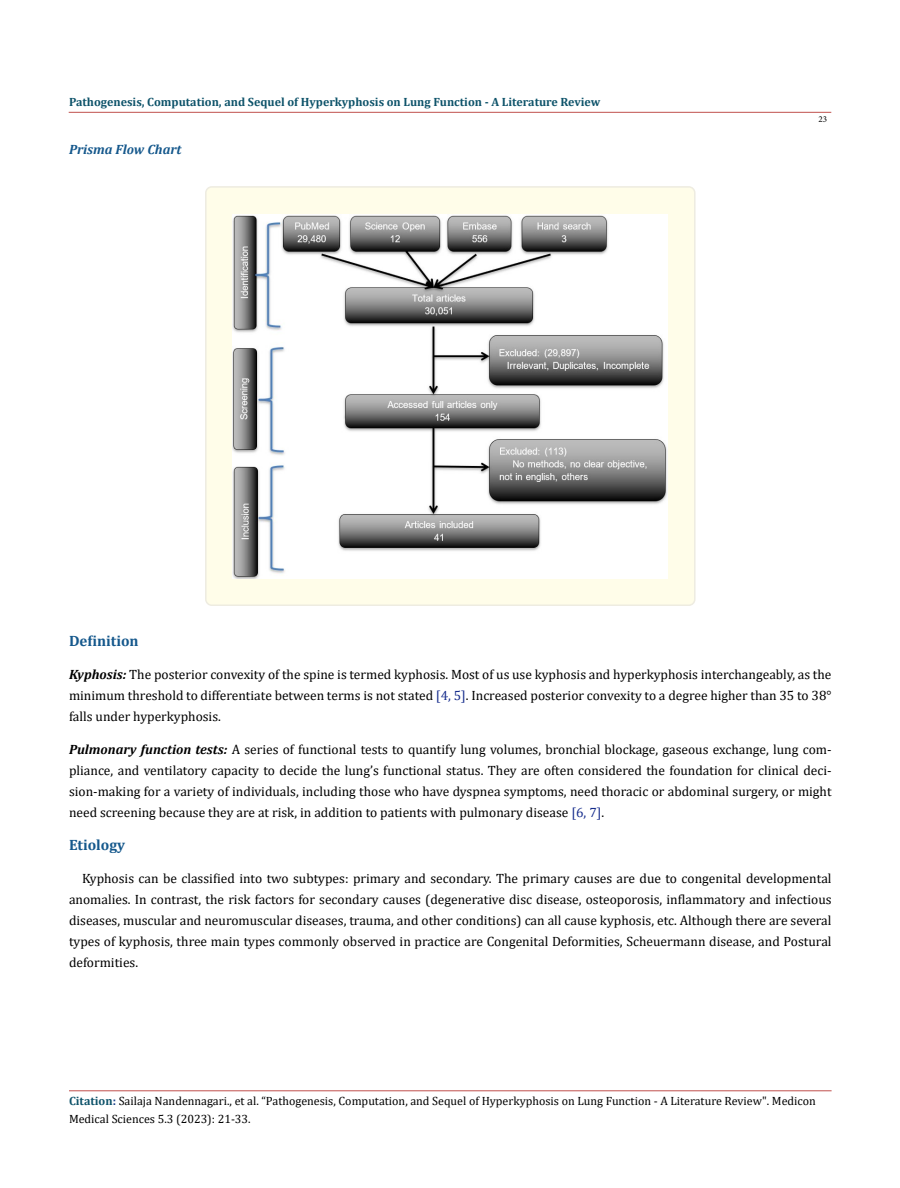
<style>
.page{position:relative;width:900px;height:1188px;background:#fff}
.page>*{position:absolute;margin:0;border:0;box-sizing:border-box;transform-origin:0 0}
.t1{font:700 15px "Cambria";color:#15588c}
.t2{font:13.5px/21px "Cambria";color:#000;text-align:justify}
.t3{font:italic 700 13.5px "Cambria";color:#15588c}
.t4{font:12px/18px "Cambria";color:#000}
.t5{font:700 12px "Cambria";color:#0e536a}
.t6{font:9px "Minion Pro";color:#000}
.s1{font-weight:700;font-style:italic}
.s2{color:#152c8c}
.s3{font-weight:700;color:#0e536a}
.s4{font-weight:700;color:#173e88}
</style>
<div class="page">
<hr style="left:69px;top:1091px;width:763px;height:1px;background:#c0504d">
<hr style="left:69px;top:112px;width:762px;height:1px;background:#c0504d">
<div style="left:206px;top:187px;width:489px;height:418px;background:#fffde9;border-radius:6px"></div>
<div style="left:205px;top:186px;width:491px;height:420px;border:2px solid #eeece1;border-radius:6px"></div>
<img style="left:233px;top:214px;width:434px;height:365px">
<p class="t5" style="left:69px;top:93px;width:533px">Pathogenesis, Computation, and Sequel of Hyperkyphosis on Lung Function - A Literature Review</p>
<p class="t3" style="left:69px;top:140px;width:114px">Prisma Flow Chart</p>
<p class="t6" style="left:818px;top:113px;width:10px">23</p>
<p class="t1" style="left:69px;top:630px;width:71px">Definition</p>
<p class="t2" style="left:69px;top:664px;width:764px"><span class="s1">Kyphosis:</span> The posterior convexity of the spine is termed kyphosis. Most of us use kyphosis and hyperkyphosis interchangeably, as the minimum threshold to differentiate between terms is not stated <span class="s2">[4, 5]</span>. Increased posterior convexity to a degree higher than 35 to 38° falls under hyperkyphosis.</p>
<p class="t2" style="left:69px;top:739px;width:764px"><span class="s1">Pulmonary function tests:</span> A series of functional tests to quantify lung volumes, bronchial blockage, gaseous exchange, lung com&shy;pliance, and ventilatory capacity to decide the lung’s functional status. They are often considered the foundation for clinical deci&shy;sion-making for a variety of individuals, including those who have dyspnea symptoms, need thoracic or abdominal surgery, or might need screening because they are at risk, in addition to patients with pulmonary disease <span class="s2">[6, 7]</span>.</p>
<p class="t1" style="left:69px;top:834px;width:58px">Etiology</p>
<p class="t2" style="left:69px;top:868px;width:764px;text-indent:13px">Kyphosis can be classified into two subtypes: primary and secondary. The primary causes are due to congenital developmental anomalies. In contrast, the risk factors for secondary causes (degenerative disc disease, osteoporosis, inflammatory and infectious diseases, muscular and neuromuscular diseases, trauma, and other conditions) can all cause kyphosis, etc. Although there are several types of kyphosis, three main types commonly observed in practice are Congenital Deformities, Scheuermann disease, and Postural deformities.</p>
<p class="t4" style="left:69px;top:1092px;width:748px"><span class="s3">Citation</span><span class="s4">:</span> Sailaja Nandennagari., et al. “Pathogenesis, Computation, and Sequel of Hyperkyphosis on Lung Function - A Literature Review". Medicon<br>Medical Sciences 5.3 (2023): 21-33.</p>
</div>
